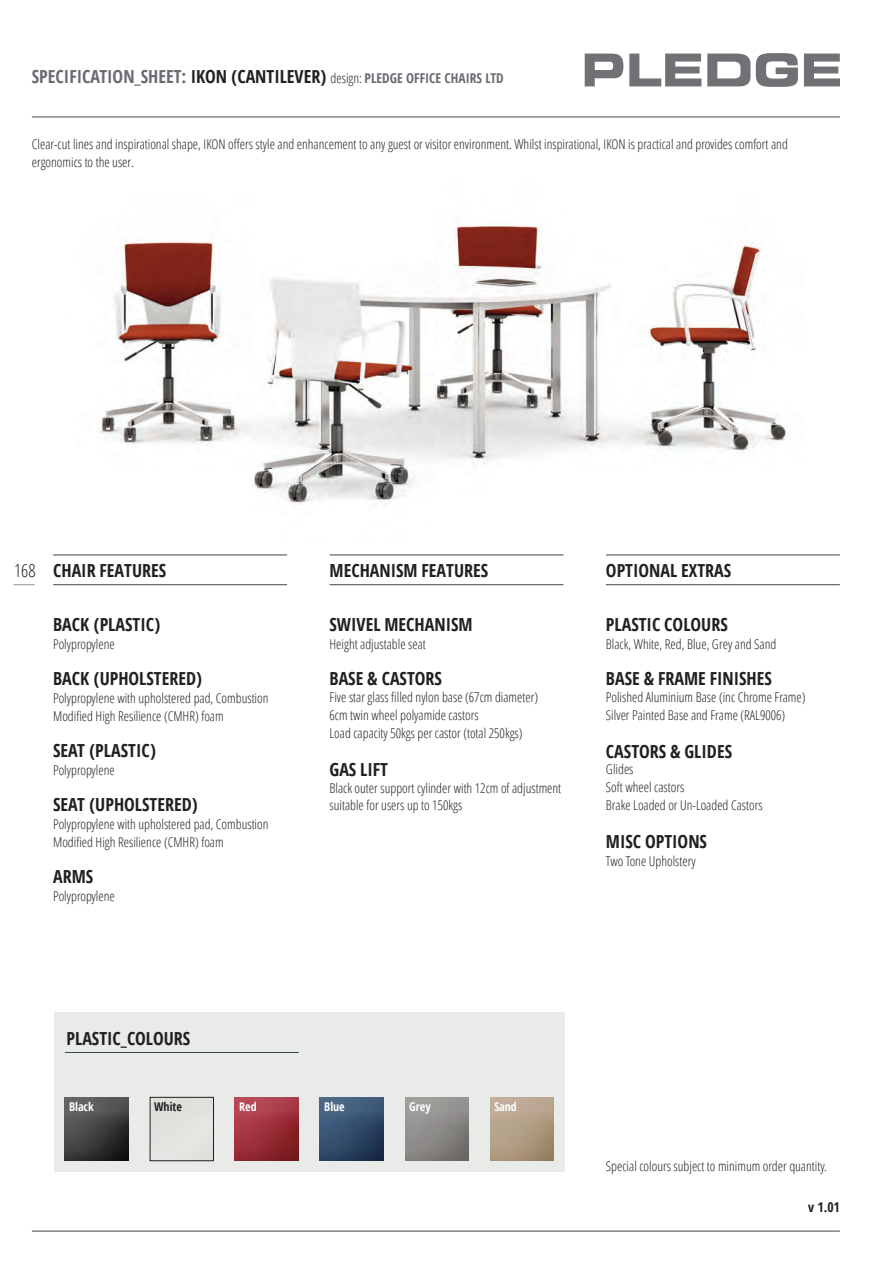
<style>
.page{position:relative;width:893px;height:1263px;background:#fff}
.page>*{position:absolute;margin:0;border:0;box-sizing:border-box;transform-origin:0 0}
.t1{font:700 condensed 18px "Open Sans";color:#231f20}
.t2{font:300 condensed 18px "Open Sans";color:#231f20}
.t3{font:300 condensed 13.5px/18px "Open Sans";color:#231f20}
.t4{font:700 condensed 13.5px "Open Sans";color:#696b73}
.t5{font:700 condensed 13.5px "Open Sans";color:#231f20}
.t6{font:700 condensed 12px "Open Sans";color:#fff}
.t7{font:700 condensed 12px "Open Sans";color:#231f20}
.s1{font-size:18px}
.s2{font-size:18px;color:#231f20}
.s3{font-weight:300;color:#231f20}
</style>
<div class="page">
<svg style="left:14px;top:584px;width:21px;height:1px"></svg>
<hr style="left:32px;top:117px;width:808px;height:1px;background:#3e444f">
<hr style="left:53px;top:584px;width:234px;height:1px;background:#3e444f">
<hr style="left:330px;top:584px;width:233px;height:1px;background:#3e444f">
<hr style="left:606px;top:584px;width:234px;height:1px;background:#3e444f">
<svg style="left:585px;top:54px;width:38px;height:32px"></svg>
<svg style="left:629px;top:54px;width:72px;height:32px"></svg>
<svg style="left:707px;top:54px;width:43px;height:32px"></svg>
<svg style="left:756px;top:53px;width:42px;height:34px"></svg>
<svg style="left:804px;top:54px;width:36px;height:32px"></svg>
<hr style="left:32px;top:1231px;width:808px;height:1px;background:#3e444f">
<hr style="left:53px;top:555px;width:234px;height:1px;background:#3e444f">
<hr style="left:330px;top:555px;width:233px;height:1px;background:#3e444f">
<hr style="left:606px;top:555px;width:234px;height:1px;background:#3e444f">
<img style="left:100px;top:220px;width:688px;height:285px">
<div style="left:54px;top:1012px;width:510px;height:159px;background:#e9ebe8"></div>
<img style="left:65px;top:1097px;width:64px;height:64px">
<div style="left:150px;top:1097px;width:64px;height:64px;border:1px solid #231f20"></div>
<img style="left:235px;top:1097px;width:64px;height:64px">
<img style="left:320px;top:1097px;width:64px;height:64px">
<hr style="left:65px;top:1052px;width:234px;height:1px;background:#3e444f">
<p class="t4" style="left:32px;top:68px;width:473px"><span class="s1">SPECIFICATION_SHEET:</span> <span class="s2">IKON (CANTILEVER)</span> <span class="s3">design:</span> PLEDGE OFFICE CHAIRS LTD</p>
<p class="t3" style="left:32px;top:134px;width:757px">Clear-cut lines and inspirational shape, IKON offers style and enhancement to any guest or visitor environment. Whilst inspirational, IKON is practical and provides comfort and ergonomics to the user.</p>
<h1 class="t2" style="left:14px;top:558px;width:23px">168</h1>
<h1 class="t1" style="left:53px;top:558px;width:115px">CHAIR FEATURES</h1>
<h1 class="t1" style="left:53px;top:612px;width:109px">BACK (PLASTIC)</h1>
<p class="t3" style="left:53px;top:635px;width:63px">Polypropylene</p>
<h1 class="t1" style="left:53px;top:666px;width:150px">BACK (UPHOLSTERED)</h1>
<p class="t3" style="left:53px;top:689px;width:217px">Polypropylene with upholstered pad, Combustion<br>Modified High Resilience (CMHR) foam</p>
<h1 class="t1" style="left:53px;top:738px;width:104px">SEAT (PLASTIC)</h1>
<p class="t3" style="left:53px;top:761px;width:63px">Polypropylene</p>
<h1 class="t1" style="left:53px;top:792px;width:146px">SEAT (UPHOLSTERED)</h1>
<p class="t3" style="left:53px;top:815px;width:217px">Polypropylene with upholstered pad, Combustion<br>Modified High Resilience (CMHR) foam</p>
<h1 class="t1" style="left:53px;top:864px;width:42px">ARMS</h1>
<p class="t3" style="left:53px;top:887px;width:63px">Polypropylene</p>
<h1 class="t1" style="left:330px;top:558px;width:160px">MECHANISM FEATURES</h1>
<h1 class="t1" style="left:330px;top:612px;width:145px">SWIVEL MECHANISM</h1>
<p class="t3" style="left:330px;top:635px;width:98px">Height adjustable seat</p>
<h1 class="t1" style="left:330px;top:666px;width:114px">BASE &amp; CASTORS</h1>
<p class="t3" style="left:330px;top:688px;width:210px">Five star glass filled nylon base (67cm diameter)<br>6cm twin wheel polyamide castors<br>Load capacity 50kgs per castor (total 250kgs)</p>
<h1 class="t1" style="left:330px;top:756px;width:60px">GAS LIFT</h1>
<p class="t3" style="left:330px;top:779px;width:233px">Black outer support cylinder with 12cm of adjustment suitable for users up to 150kgs</p>
<h1 class="t1" style="left:606px;top:558px;width:127px">OPTIONAL EXTRAS</h1>
<h1 class="t1" style="left:606px;top:612px;width:123px">PLASTIC COLOURS</h1>
<p class="t3" style="left:606px;top:635px;width:172px">Black, White, Red, Blue, Grey and Sand</p>
<h1 class="t1" style="left:606px;top:666px;width:167px">BASE &amp; FRAME FINISHES</h1>
<p class="t3" style="left:606px;top:688px;width:201px">Polished Aluminium Base (inc Chrome Frame)<br>Silver Painted Base and Frame (RAL9006)</p>
<h1 class="t1" style="left:606px;top:738px;width:128px">CASTORS &amp; GLIDES</h1>
<p class="t3" style="left:606px;top:760px;width:158px">Glides<br>Soft wheel castors<br>Brake Loaded or Un-Loaded Castors</p>
<h1 class="t1" style="left:606px;top:829px;width:103px">MISC OPTIONS</h1>
<p class="t3" style="left:606px;top:852px;width:91px">Two Tone Upholstery</p>
<h1 class="t1" style="left:66px;top:1026px;width:125px">PLASTIC_COLOURS</h1>
<p class="t6" style="left:69px;top:1098px;width:26px">Black</p>
<p class="t7" style="left:154px;top:1098px;width:29px">White</p>
<p class="t6" style="left:239px;top:1098px;width:19px">Red</p>
<p class="t6" style="left:324px;top:1098px;width:22px">Blue</p>
<p class="t6" style="left:409px;top:1098px;width:23px">Grey</p>
<p class="t6" style="left:494px;top:1098px;width:24px">Sand</p>
<p class="t3" style="left:606px;top:1157px;width:222px">Special colours subject to minimum order quantity.</p>
<p class="t5" style="left:808px;top:1197px;width:33px">v 1.01</p>
</div>
